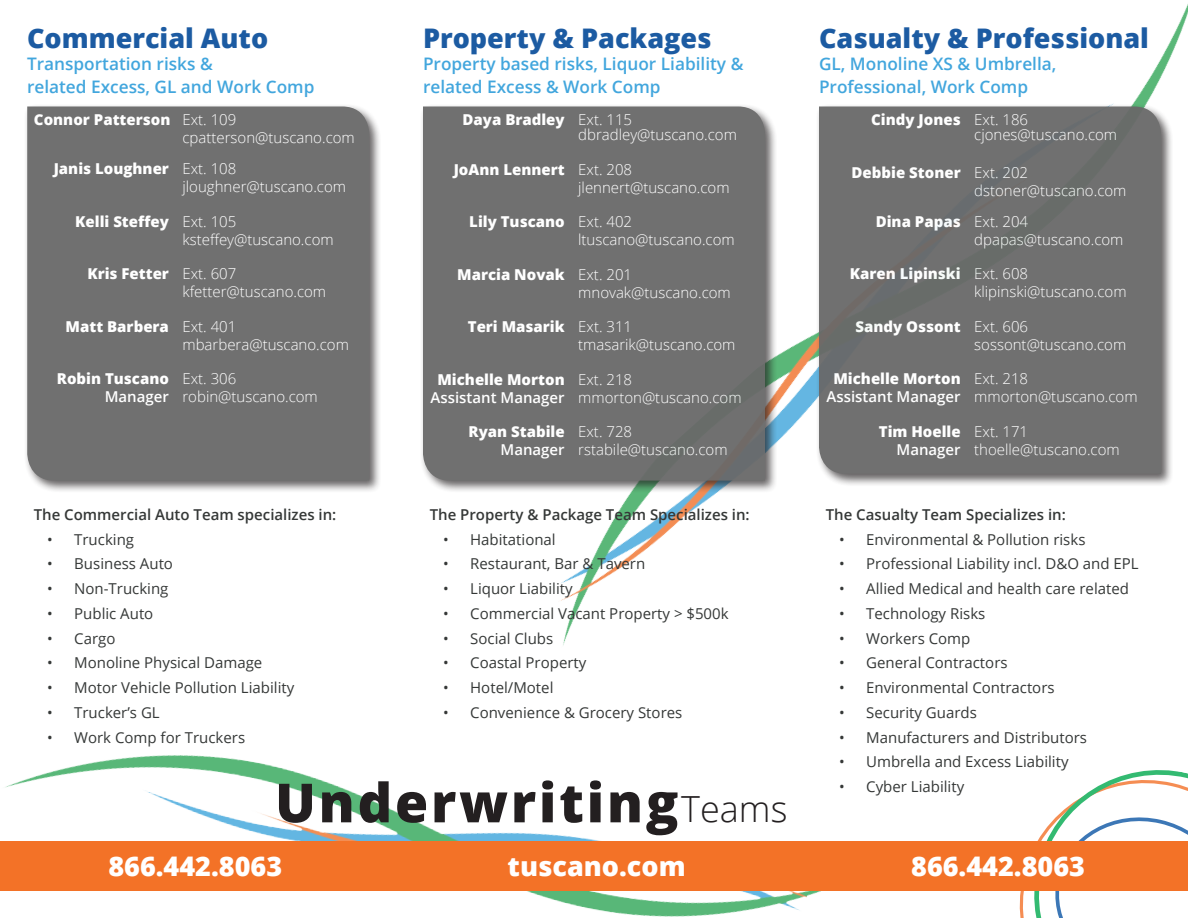
<style>
.page{position:relative;width:1188px;height:918px;background:#fff}
.page>*{position:absolute;margin:0;border:0;box-sizing:border-box;transform-origin:0 0}
.t1{font:800 54px "Open Sans";letter-spacing:.05em;color:#231f20}
.team_name{font:800 27px "Open Sans";color:#1c5ba2}
.t2{font:800 27px "Open Sans";color:#fff}
.team_description{font:600 17.25px/22.5px "Open Sans";color:#42a6dd}
.t3{font:300 15px/18px "Open Sans";color:#fff}
.t4{font:15px "Open Sans";color:#353837}
.Coverages_title{font:600 15px "Open Sans";color:#353837}
.s1{font-weight:800}
.s2{font-weight:600}
.s3{font-weight:300;font-size:36px}
</style>
<div class="page">
<img style="left:561px;top:4px;width:627px;height:641px">
<img style="left:5px;top:755px;width:816px;height:162px">
<svg style="left:1019px;top:770px;width:169px;height:148px"></svg>
<div style="left:0;top:841px;width:1188px;height:50px;background:#f37227"></div>
<div style="left:816px;top:103px;width:358px;height:384px;background:#231f20;opacity:.75"></div>
<div style="left:819px;top:106px;width:342px;height:368px;background:#707070"></div>
<div style="left:24px;top:103px;width:358px;height:390px;background:#231f20;opacity:.75"></div>
<div style="left:27px;top:106px;width:342px;height:375px;background:#707070"></div>
<div style="left:420px;top:103px;width:358px;height:390px;background:#231f20;opacity:.75"></div>
<div style="left:423px;top:106px;width:342px;height:375px;background:#707070"></div>
<p class="team_name" style="left:27px;top:17px;width:243px">Commercial Auto</p>
<p class="team_description" style="left:27px;top:52px;width:289px">Transportation risks &amp;<br>related Excess, GL and Work Comp</p>
<p class="t3" style="left:182px;top:110px;width:174px;text-indent:-149px"><span class="s1">Connor Patterson</span> Ext. 109 cpatterson@tuscano.com</p>
<p class="t3" style="left:182px;top:159px;width:165px;text-indent:-129px"><span class="s1">Janis Loughner</span> Ext. 108 jloughner@tuscano.com</p>
<p class="t3" style="left:182px;top:212px;width:153px;text-indent:-107px"><span class="s1">Kelli Steffey</span> Ext. 105 ksteffey@tuscano.com</p>
<p class="t3" style="left:182px;top:264px;width:145px;text-indent:-95px"><span class="s1">Kris Fetter</span> Ext. 607 kfetter@tuscano.com</p>
<p class="t3" style="left:182px;top:317px;width:168px;text-indent:-117px"><span class="s1">Matt Barbera</span> Ext. 401 mbarbera@tuscano.com</p>
<p class="t3" style="left:105px;top:369px;width:215px;text-indent:-48px"><span class="s1">Robin Tuscano</span> Ext. 306<br><span class="s2">Manager</span> robin@tuscano.com</p>
<p class="team_name" style="left:423px;top:17px;width:290px">Property &amp; Packages</p>
<p class="team_description" style="left:423px;top:52px;width:322px">Property based risks, Liquor Liability &amp; related Excess &amp; Work Comp</p>
<p class="t3" style="left:578px;top:111px;width:160px;line-height:15.8px;text-indent:-116px"><span class="s1">Daya Bradley</span> Ext. 115 dbradley@tuscano.com</p>
<p class="t3" style="left:578px;top:160px;width:153px;text-indent:-125px"><span class="s1">JoAnn Lennert</span> Ext. 208 jlennert@tuscano.com</p>
<p class="t3" style="left:578px;top:213px;width:158px;text-indent:-109px"><span class="s1">Lily Tuscano</span> Ext. 402 ltuscano@tuscano.com</p>
<p class="t3" style="left:578px;top:265px;width:154px;text-indent:-121px"><span class="s1">Marcia Novak</span> Ext. 201 mnovak@tuscano.com</p>
<p class="t3" style="left:578px;top:318px;width:159px;text-indent:-110px"><span class="s1">Teri Masarik</span> Ext. 311 tmasarik@tuscano.com</p>
<p class="t3" style="left:431px;top:370px;width:313px;text-indent:7px"><span class="s1">Michelle Morton</span> Ext. 218<br><span class="s2">Assistant Manager</span> mmorton@tuscano.com</p>
<p class="t3" style="left:501px;top:423px;width:229px;text-indent:-32px"><span class="s1">Ryan Stabile</span> Ext. 728<br><span class="s2">Manager</span> rstabile@tuscano.com</p>
<p class="team_name" style="left:819px;top:17px;width:332px">Casualty &amp; Professional</p>
<p class="team_description" style="left:819px;top:52px;width:239px">GL, Monoline XS &amp; Umbrella,<br>Professional, Work Comp</p>
<p class="t3" style="left:974px;top:111px;width:144px;line-height:15.8px;text-indent:-103px"><span class="s1">Cindy Jones</span> Ext. 186 cjones@tuscano.com</p>
<p class="t3" style="left:974px;top:164px;width:154px;text-indent:-123px"><span class="s1">Debbie Stoner</span> Ext. 202 dstoner@tuscano.com</p>
<p class="t3" style="left:974px;top:212px;width:151px;text-indent:-98px"><span class="s1">Dina Papas</span> Ext. 204 dpapas@tuscano.com</p>
<p class="t3" style="left:974px;top:265px;width:154px;text-indent:-124px"><span class="s1">Karen Lipinski</span> Ext. 608 klipinski@tuscano.com</p>
<p class="t3" style="left:974px;top:317px;width:154px;text-indent:-119px"><span class="s1">Sandy Ossont</span> Ext. 606 sossont@tuscano.com</p>
<p class="t3" style="left:827px;top:370px;width:313px;text-indent:7px"><span class="s1">Michelle Morton</span> Ext. 218<br><span class="s2">Assistant Manager</span> mmorton@tuscano.com</p>
<p class="t3" style="left:897px;top:422px;width:225px;text-indent:-18px"><span class="s1">Tim Hoelle</span> Ext. 171<br><span class="s2">Manager</span> thoelle@tuscano.com</p>
<p class="Coverages_title" style="left:34px;top:504px;width:304px">The Commercial Auto Team specializes in:</p>
<p class="t4" style="left:47px;top:529px;width:88px">• Trucking</p>
<p class="t4" style="left:47px;top:554px;width:127px">• Business Auto</p>
<p class="t4" style="left:47px;top:579px;width:123px">• Non-Trucking</p>
<p class="t4" style="left:47px;top:603px;width:108px">• Public Auto</p>
<p class="t4" style="left:47px;top:628px;width:70px">• Cargo</p>
<p class="t4" style="left:47px;top:653px;width:217px">• Monoline Physical Damage</p>
<p class="t4" style="left:47px;top:678px;width:249px">• Motor Vehicle Pollution Liability</p>
<p class="t4" style="left:47px;top:702px;width:114px">• Trucker’s GL</p>
<p class="t4" style="left:47px;top:727px;width:199px">• Work Comp for Truckers</p>
<p class="Coverages_title" style="left:430px;top:504px;width:322px">The Property &amp; Package Team Specializes in:</p>
<p class="t4" style="left:443px;top:529px;width:114px">• Habitational</p>
<p class="t4" style="left:443px;top:554px;width:204px">• Restaurant, Bar &amp; Tavern</p>
<p class="t4" style="left:443px;top:579px;width:131px">• Liquor Liability</p>
<p class="t4" style="left:443px;top:603px;width:287px">• Commercial Vacant Property &gt; $500k</p>
<p class="t4" style="left:443px;top:628px;width:112px">• Social Clubs</p>
<p class="t4" style="left:443px;top:653px;width:145px">• Coastal Property</p>
<p class="t4" style="left:443px;top:678px;width:112px">• Hotel/Motel</p>
<p class="t4" style="left:443px;top:702px;width:241px">• Convenience &amp; Grocery Stores</p>
<p class="Coverages_title" style="left:826px;top:504px;width:242px">The Casualty Team Specializes in:</p>
<p class="t4" style="left:839px;top:529px;width:248px">• Environmental &amp; Pollution risks</p>
<p class="t4" style="left:839px;top:554px;width:301px">• Professional Liability incl. D&amp;O and EPL</p>
<p class="t4" style="left:839px;top:579px;width:291px">• Allied Medical and health care related</p>
<p class="t4" style="left:839px;top:603px;width:148px">• Technology Risks</p>
<p class="t4" style="left:839px;top:628px;width:133px">• Workers Comp</p>
<p class="t4" style="left:839px;top:653px;width:170px">• General Contractors</p>
<p class="t4" style="left:839px;top:678px;width:217px">• Environmental Contractors</p>
<p class="t4" style="left:839px;top:702px;width:139px">• Security Guards</p>
<p class="t4" style="left:839px;top:727px;width:249px">• Manufacturers and Distributors</p>
<p class="t4" style="left:839px;top:752px;width:231px">• Umbrella and Excess Liability</p>
<p class="t4" style="left:839px;top:777px;width:127px">• Cyber Liability</p>
<p class="t1" style="left:275px;top:762px;width:514px">Underwriting<span class="s3">Teams</span></p>
<p class="t2" style="left:108px;top:846px;width:175px">866.442.8063</p>
<p class="t2" style="left:508px;top:846px;width:180px">tuscano.com</p>
<p class="t2" style="left:911px;top:846px;width:175px">866.442.8063</p>
</div>
